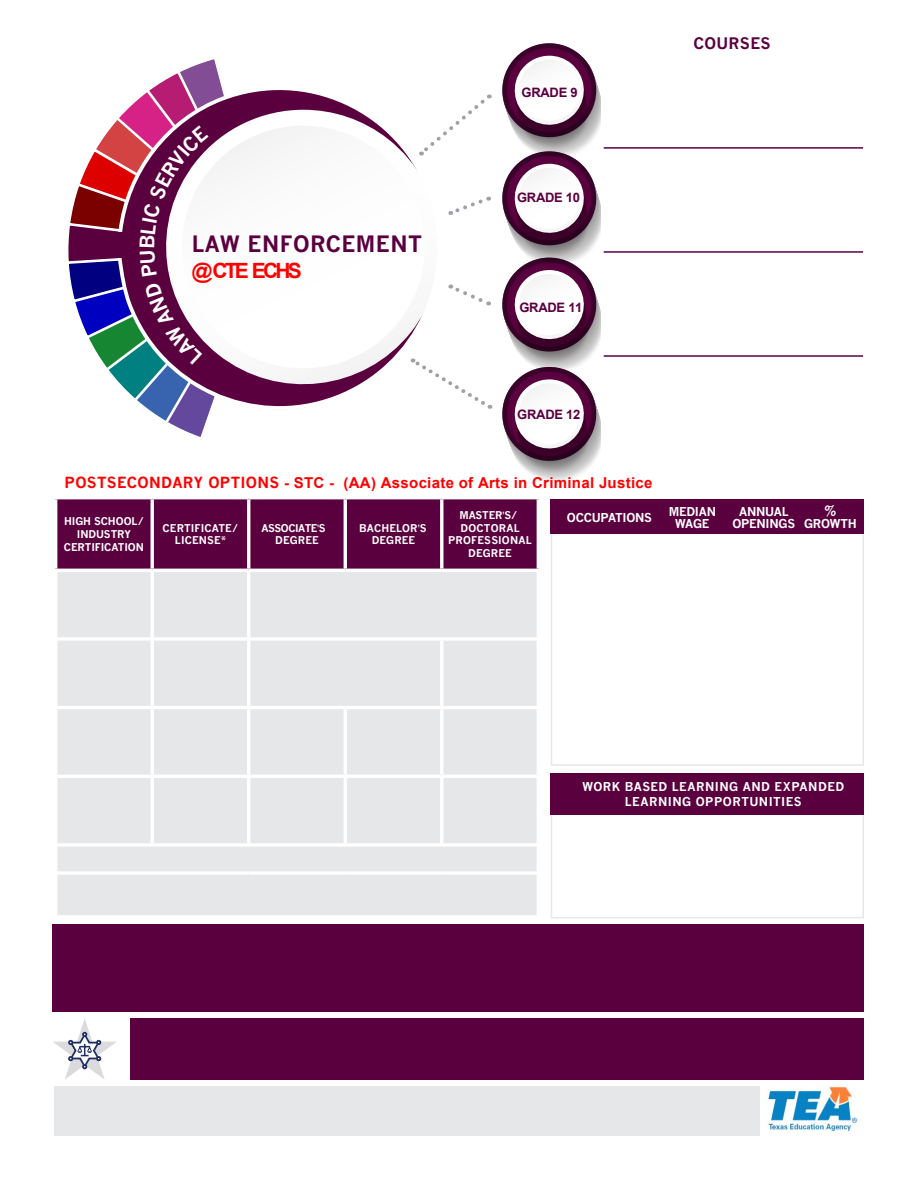
<style>
.page{position:relative;width:918px;height:1188px;background:#fff}
.page>*{position:absolute;margin:0;border:0;box-sizing:border-box;transform-origin:0 0}
.t1{font:700 22.05px "News Gothic";letter-spacing:.02em;color:#5b003f}
.t2{font:700 21px "Arial";letter-spacing:-.135em;color:#f00}
.t3{font:700 15.6px "News Gothic";letter-spacing:.02em;color:#5b003f}
.t4{font:700 15px "Arial";letter-spacing:.02em;color:#f00}
.t5{font:700 13.05px "Arial";letter-spacing:-.02em;color:#5b003f}
.t6{font:700 12px/13.5px "News Gothic";letter-spacing:.03em;color:#fff;text-align:center}
.t7{font:700 12px/12px "News Gothic";letter-spacing:-.025em;color:#fff;text-align:center}
.t8{font:700 10.5px/12.6px "News Gothic";letter-spacing:.005em;color:#fff;text-align:center}
.t9{font:700 10.5px/12.6px "News Gothic";letter-spacing:-.05em;color:#fff}
.s1{font-family:"News Gothic"}
.s2{font-family:"Minion Pro"}
</style>
<div class="page">
<svg style="left:502px;top:43px;width:98px;height:438px"></svg>
<svg style="left:273px;top:90px;width:176px;height:317px"></svg>
<div style="left:56px;top:498px;width:96px;height:72px;background:#5b003f"></div>
<div style="left:152px;top:498px;width:97px;height:72px;background:#5b003f"></div>
<div style="left:249px;top:498px;width:96px;height:72px;background:#5b003f"></div>
<div style="left:345px;top:498px;width:97px;height:72px;background:#5b003f"></div>
<div style="left:442px;top:498px;width:96px;height:72px;background:#5b003f"></div>
<hr style="left:54px;top:496px;width:98px;height:3px;background:#fff">
<hr style="left:152px;top:496px;width:97px;height:3px;background:#fff">
<hr style="left:249px;top:496px;width:96px;height:3px;background:#fff">
<hr style="left:345px;top:496px;width:97px;height:3px;background:#fff">
<hr style="left:442px;top:496px;width:98px;height:3px;background:#fff">
<hr style="left:604px;top:355px;width:259px;height:2px;background:#5b003f">
<hr style="left:604px;top:251px;width:259px;height:2px;background:#5b003f">
<hr style="left:604px;top:147px;width:259px;height:2px;background:#5b003f">
<div style="left:54px;top:1087px;width:705px;height:49px;background:#e6e7e8"></div>
<div style="left:130px;top:1018px;width:734px;height:62px;background:#5b003f"></div>
<hr style="left:440px;top:499px;width:3px;height:70px;background:#fff">
<hr style="left:344px;top:499px;width:3px;height:70px;background:#fff">
<svg style="left:550px;top:499px;width:314px;height:420px"></svg>
<div style="left:52px;top:924px;width:812px;height:88px;background:#5b003f"></div>
<svg style="left:449px;top:196px;width:40px;height:19px"></svg>
<svg style="left:449px;top:284px;width:40px;height:21px"></svg>
<svg style="left:410px;top:357px;width:80px;height:52px"></svg>
<svg style="left:419px;top:95px;width:71px;height:61px"></svg>
<div style="left:56px;top:570px;width:96px;height:69px;background:#e6e7e8"></div>
<div style="left:152px;top:570px;width:97px;height:69px;background:#e6e7e8"></div>
<div style="left:249px;top:570px;width:96px;height:69px;background:#e6e7e8"></div>
<div style="left:345px;top:570px;width:97px;height:69px;background:#e6e7e8"></div>
<div style="left:442px;top:570px;width:96px;height:69px;background:#e6e7e8"></div>
<div style="left:56px;top:639px;width:96px;height:69px;background:#e6e7e8"></div>
<div style="left:152px;top:639px;width:97px;height:69px;background:#e6e7e8"></div>
<div style="left:249px;top:639px;width:96px;height:69px;background:#e6e7e8"></div>
<div style="left:345px;top:639px;width:97px;height:69px;background:#e6e7e8"></div>
<div style="left:442px;top:639px;width:96px;height:69px;background:#e6e7e8"></div>
<div style="left:56px;top:708px;width:96px;height:68px;background:#e6e7e8"></div>
<div style="left:152px;top:708px;width:97px;height:68px;background:#e6e7e8"></div>
<div style="left:249px;top:708px;width:96px;height:68px;background:#e6e7e8"></div>
<div style="left:345px;top:708px;width:97px;height:68px;background:#e6e7e8"></div>
<div style="left:442px;top:708px;width:96px;height:68px;background:#e6e7e8"></div>
<div style="left:56px;top:776px;width:96px;height:69px;background:#e6e7e8"></div>
<div style="left:152px;top:776px;width:97px;height:69px;background:#e6e7e8"></div>
<div style="left:249px;top:776px;width:96px;height:69px;background:#e6e7e8"></div>
<div style="left:345px;top:776px;width:97px;height:69px;background:#e6e7e8"></div>
<div style="left:442px;top:776px;width:96px;height:69px;background:#e6e7e8"></div>
<div style="left:56px;top:845px;width:482px;height:28px;background:#e6e7e8"></div>
<div style="left:56px;top:873px;width:482px;height:44px;background:#e6e7e8"></div>
<hr style="left:537px;top:847px;width:3px;height:24px;background:#fff">
<hr style="left:537px;top:875px;width:3px;height:40px;background:#fff">
<hr style="left:54px;top:499px;width:3px;height:70px;background:#fff">
<hr style="left:151px;top:499px;width:3px;height:70px;background:#fff">
<hr style="left:247px;top:499px;width:3px;height:70px;background:#fff">
<hr style="left:537px;top:499px;width:3px;height:70px;background:#fff">
<hr style="left:54px;top:569px;width:98px;height:3px;background:#fff">
<hr style="left:152px;top:569px;width:97px;height:3px;background:#fff">
<hr style="left:249px;top:569px;width:96px;height:3px;background:#fff">
<hr style="left:345px;top:569px;width:97px;height:3px;background:#fff">
<hr style="left:442px;top:569px;width:98px;height:3px;background:#fff">
<hr style="left:54px;top:572px;width:3px;height:65px;background:#fff">
<hr style="left:151px;top:572px;width:3px;height:65px;background:#fff">
<hr style="left:54px;top:637px;width:98px;height:4px;background:#fff">
<hr style="left:54px;top:641px;width:3px;height:65px;background:#fff">
<hr style="left:152px;top:637px;width:95px;height:4px;background:#fff">
<hr style="left:151px;top:641px;width:3px;height:65px;background:#fff">
<hr style="left:54px;top:706px;width:98px;height:3px;background:#fff">
<hr style="left:54px;top:709px;width:3px;height:66px;background:#fff">
<hr style="left:152px;top:706px;width:95px;height:3px;background:#fff">
<hr style="left:151px;top:709px;width:3px;height:66px;background:#fff">
<hr style="left:54px;top:775px;width:98px;height:3px;background:#fff">
<hr style="left:54px;top:778px;width:3px;height:65px;background:#fff">
<hr style="left:152px;top:775px;width:95px;height:3px;background:#fff">
<hr style="left:151px;top:778px;width:3px;height:65px;background:#fff">
<hr style="left:54px;top:843px;width:98px;height:4px;background:#fff">
<hr style="left:54px;top:847px;width:3px;height:24px;background:#fff">
<hr style="left:152px;top:843px;width:95px;height:4px;background:#fff">
<hr style="left:54px;top:871px;width:98px;height:4px;background:#fff">
<hr style="left:54px;top:875px;width:3px;height:40px;background:#fff">
<hr style="left:152px;top:871px;width:97px;height:4px;background:#f8f8f8">
<hr style="left:249px;top:871px;width:96px;height:4px;background:#fff">
<hr style="left:345px;top:871px;width:97px;height:4px;background:#f8f8f9">
<hr style="left:442px;top:871px;width:98px;height:4px;background:#fff">
<hr style="left:54px;top:915px;width:98px;height:4px;background:#fff">
<hr style="left:152px;top:915px;width:97px;height:4px;background:#fff">
<hr style="left:249px;top:915px;width:96px;height:4px;background:#fff">
<hr style="left:345px;top:915px;width:97px;height:4px;background:#fff">
<hr style="left:442px;top:915px;width:98px;height:4px;background:#fff">
<hr style="left:247px;top:572px;width:3px;height:65px;background:#fff">
<hr style="left:537px;top:572px;width:3px;height:65px;background:#fff">
<hr style="left:247px;top:637px;width:98px;height:4px;background:#fff">
<hr style="left:247px;top:641px;width:3px;height:65px;background:#fff">
<hr style="left:345px;top:637px;width:97px;height:4px;background:#fff">
<hr style="left:442px;top:637px;width:98px;height:4px;background:#fff">
<hr style="left:440px;top:641px;width:3px;height:65px;background:#fff">
<hr style="left:537px;top:641px;width:3px;height:65px;background:#fff">
<hr style="left:247px;top:706px;width:98px;height:3px;background:#fff">
<hr style="left:247px;top:709px;width:3px;height:66px;background:#fff">
<hr style="left:345px;top:706px;width:97px;height:3px;background:#fff">
<hr style="left:344px;top:709px;width:3px;height:66px;background:#fff">
<hr style="left:442px;top:706px;width:98px;height:3px;background:#fff">
<hr style="left:440px;top:709px;width:3px;height:66px;background:#fff">
<hr style="left:537px;top:709px;width:3px;height:66px;background:#fff">
<hr style="left:247px;top:775px;width:98px;height:3px;background:#fff">
<hr style="left:247px;top:778px;width:3px;height:65px;background:#fff">
<hr style="left:345px;top:775px;width:97px;height:3px;background:#fff">
<hr style="left:344px;top:778px;width:3px;height:65px;background:#fff">
<hr style="left:442px;top:775px;width:98px;height:3px;background:#fff">
<hr style="left:440px;top:778px;width:3px;height:65px;background:#fff">
<hr style="left:537px;top:778px;width:3px;height:65px;background:#fff">
<hr style="left:247px;top:843px;width:98px;height:4px;background:#fff">
<hr style="left:345px;top:843px;width:97px;height:4px;background:#fff">
<hr style="left:442px;top:843px;width:98px;height:4px;background:#fff">
<div style="left:551px;top:499px;width:313px;height:35px;background:#5b003f"></div>
<div style="left:551px;top:774px;width:313px;height:41px;background:#5b003f"></div>
<svg style="left:53px;top:1019px;width:63px;height:60px"></svg>
<img style="left:767px;top:1086px;width:91px;height:47px">
<svg style="left:68px;top:59px;width:205px;height:378px"></svg>
<h1 class="t1" style="left:192px;top:231px;width:232px">LAW ENFORCEMENT</h1>
<h1 class="t2" style="left:192px;top:256px;width:111px">@ CTE ECHS</h1>
<p class="t5" style="left:522px;top:83px;width:58px">GRADE 9</p>
<p class="t5" style="left:517px;top:189px;width:65px">GRADE 10</p>
<p class="t5" style="left:519px;top:298px;width:65px">GRADE 11</p>
<p class="t5" style="left:517px;top:405px;width:65px">GRADE 12</p>
<h2 class="t3" style="left:693px;top:34px;width:79px">COURSES</h2>
<h2 class="t4" style="left:65px;top:472px;width:589px"><span class="s1">POSTSECONDARY OPTIONS</span> - STC - (AA) Associate of Arts in Criminal Justice</h2>
<p class="t8" style="left:64px;top:515px;width:82px">HIGH SCHOOL/<br>INDUSTRY<br>CERTIFICATION</p>
<p class="t8" style="left:163px;top:521px;width:77px">CERTIFICATE/<br>LICENSE*</p>
<p class="t9" style="left:275px;top:521px;width:52px;text-indent:-14px">ASSOCIATE<span class="s2">'</span>S<br>DEGREE</p>
<p class="t8" style="left:359px;top:521px;width:69px">BACHELOR<span class="s2">'</span>S<br>DEGREE</p>
<p class="t8" style="left:448px;top:509px;width:85px">MASTER<span class="s2">'</span>S/<br>DOCTORAL<br>PROFESSIONAL<br>DEGREE</p>
<p class="t7" style="left:567px;top:511px;width:87px">OCCUPATIONS</p>
<p class="t7" style="left:669px;top:505px;width:49px">MEDIAN<br>WAGE</p>
<p class="t7" style="left:733px;top:505px;width:64px">ANNUAL<br>OPENINGS</p>
<p class="t6" style="left:804px;top:503px;width:54px">%<br>GROWTH</p>
<p class="t6" style="left:582px;top:779px;width:263px;line-height:14.4px">WORK BASED LEARNING AND EXPANDED<br>LEARNING OPPORTUNITIES</p>
</div>
